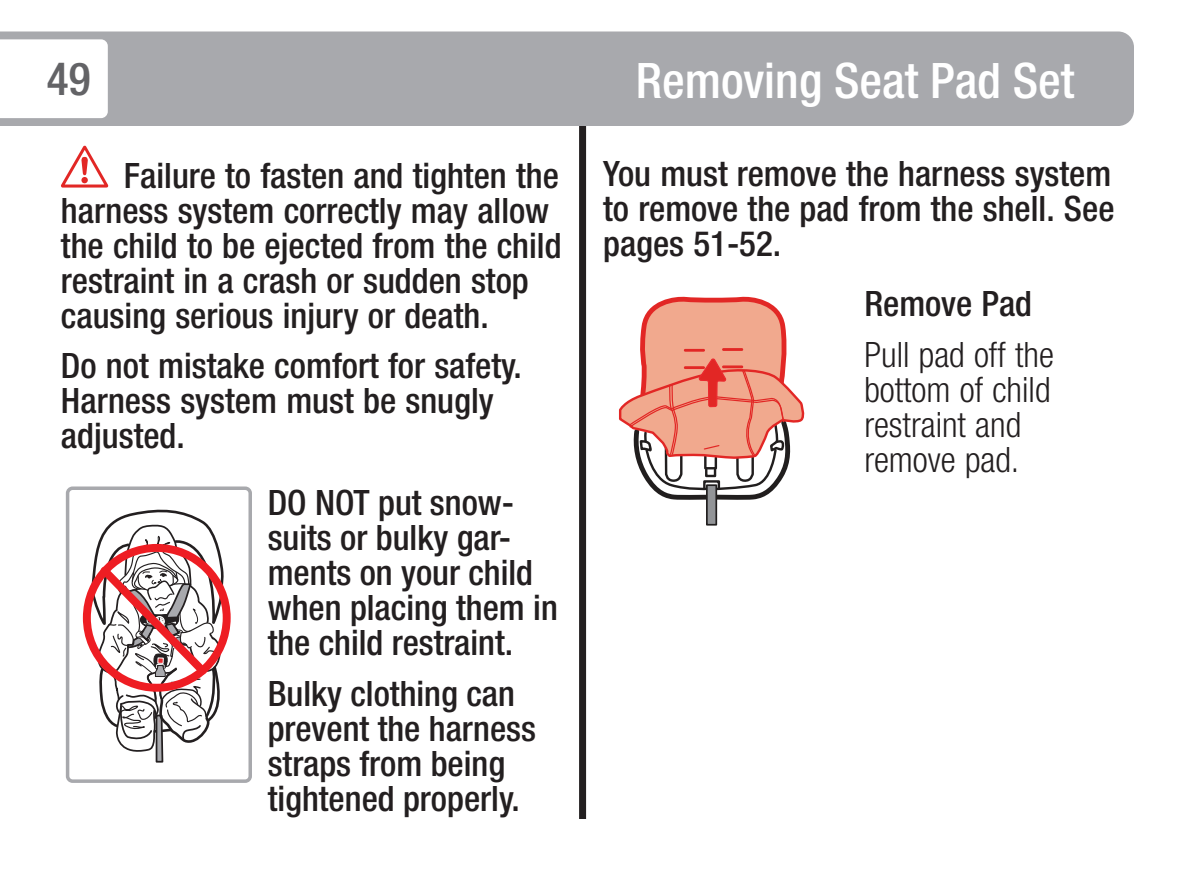
<style>
.page{position:relative;width:1197px;height:882px;background:#fff}
.page>*{position:absolute;margin:0;border:0;box-sizing:border-box;transform-origin:0 0}
.t1{font:500 condensed 49px "Helvetica Neue LT Std";color:#fff}
.t2{font:500 condensed 45.5px "Helvetica Neue LT Std";color:#636366}
.t3{font:500 condensed 35px/35px "Helvetica Neue LT Std";color:#231f20}
.t4{font:300 condensed 35px/35px "Helvetica Neue LT Std";color:#231f20}
</style>
<div class="page">
<div style="left:0;top:32px;width:1134px;height:94px;background:#a8a9ad"></div>
<svg style="left:0;top:39px;width:108px;height:79px"></svg>
<svg style="left:619px;top:296px;width:186px;height:230px"></svg>
<div style="left:157px;top:716px;width:5px;height:46px;background:#a8a9ad"></div>
<div style="left:156px;top:715px;width:7px;height:48px;border:2px solid #231f20"></div>
<div style="left:83px;top:544px;width:148px;height:148px;border:8px solid #ee1d23;border-radius:50%"></div>
<svg style="left:90px;top:509px;width:135px;height:246px"></svg>
<div style="left:66px;top:486px;width:186px;height:297px;border:4px solid #a8a9ad;border-radius:5px"></div>
<svg style="left:61px;top:146px;width:47px;height:42px"></svg>
<div style="left:579px;top:126px;width:7px;height:693px;background:#231f20"></div>
<h2 class="t2" style="left:47px;top:52px;width:45px">49</h2>
<h1 class="t1" style="left:636px;top:51px;width:440px">Removing Seat Pad Set</h1>
<p class="t3" style="left:61px;top:157px;width:502px;text-indent:63px">Failure to fasten and tighten the harness system correctly may allow the child to be ejected from the child restraint in a crash or sudden stop causing serious injury or death.</p>
<p class="t3" style="left:61px;top:348px;width:463px">Do not mistake comfort for safety.<br>Harness system must be snugly adjusted.</p>
<p class="t3" style="left:268px;top:484px;width:292px">DO NOT put snow&shy;suits or bulky gar&shy;ments on your child when placing them in the child restraint.</p>
<p class="t3" style="left:268px;top:675px;width:270px">Bulky clothing can prevent the harness straps from being tightened properly.</p>
<p class="t3" style="left:603px;top:156px;width:513px;text-align:justify">You must remove the harness system to remove the pad from the shell. See pages 51-52.</p>
<p class="t3" style="left:864px;top:285px;width:169px">Remove Pad</p>
<p class="t4" style="left:864px;top:336px;width:191px">Pull pad off the bottom of child restraint and remove pad.</p>
</div>
